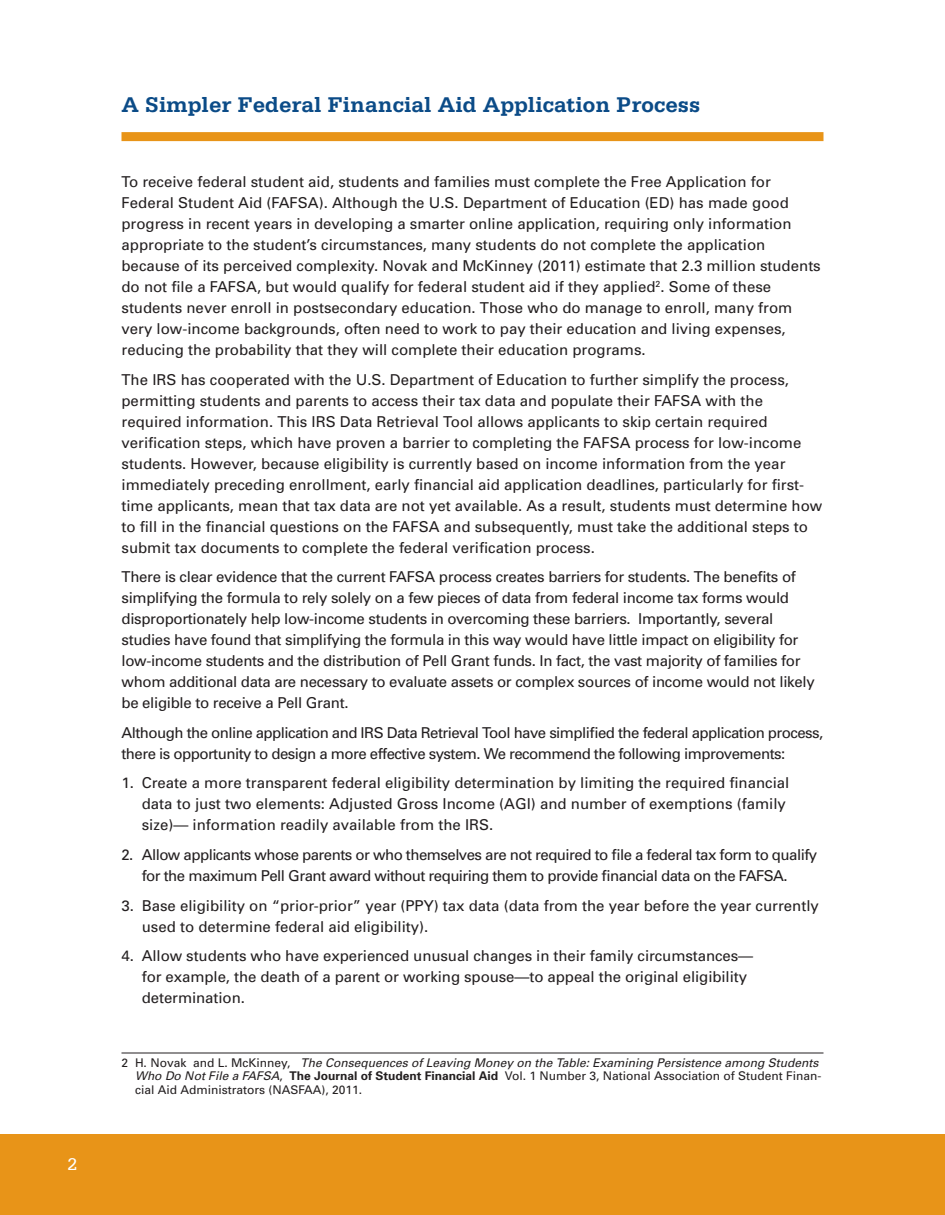
<style>
.page{position:relative;width:945px;height:1215px;background:#fff}
.page>*{position:absolute;margin:0;border:0;box-sizing:border-box;transform-origin:0 0}
.t1{font:700 22.5px "Serifa";color:#0b4b87}
.t2{font:18px "Serifa";color:#fff}
.t3{font:15px/21px "Univers";color:#231f20}
.t4{font:15px/21px "Univers";letter-spacing:-.02em;color:#231f20}
.t5{font:15px/21px "Univers";letter-spacing:-.035em;color:#231f20}
.t6{font:12px/13.5px "Univers";color:#231f20}
.s1{font-style:italic}
.s2{font-weight:700}
</style>
<div class="page">
<div style="left:932px;top:1134px;width:13px;height:81px;background:#e89418"></div>
<div style="left:0;top:1134px;width:932px;height:81px;background:#e89418"></div>
<div style="left:122px;top:132px;width:702px;height:9px;background:#e89418"></div>
<hr style="left:122px;top:1053px;width:702px;height:1px;background:#231f20">
<p class="t2" style="left:68px;top:1155px;width:12px">2</p>
<h2 class="t1" style="left:122px;top:91px;width:580px">A Simpler Federal Financial Aid Application Process</h2>
<p class="t3" style="left:122px;top:171px;width:701px">To receive federal student aid, students and families must complete the Free Application for Federal Student Aid (FAFSA). Although the U.S. Department of Education (ED) has made good progress in recent years in developing a smarter online application, requiring only information appropriate to the student’s circumstances, many students do not complete the application because of its perceived complexity. Novak and McKinney (2011) estimate that 2.3 million students do not file a FAFSA, but would qualify for federal student aid if they applied<sup>2</sup>. Some of these students never enroll in postsecondary education. Those who do manage to enroll, many from very low-income backgrounds, often need to work to pay their education and living expenses, reducing the probability that they will complete their education programs.</p>
<p class="t3" style="left:122px;top:369px;width:702px">The IRS has cooperated with the U.S. Department of Education to further simplify the process, permitting students and parents to access their tax data and populate their FAFSA with the required information. This IRS Data Retrieval Tool allows applicants to skip certain required verification steps, which have proven a barrier to completing the FAFSA process for low-income students. However, because eligibility is currently based on income information from the year immediately preceding enrollment, early financial aid application deadlines, particularly for first&shy;time applicants, mean that tax data are not yet available. As a result, students must determine how to fill in the financial questions on the FAFSA and subsequently, must take the additional steps to submit tax documents to complete the federal verification process.</p>
<p class="t4" style="left:122px;top:566px;width:695px">There is clear evidence that the current FAFSA process creates barriers for students. The benefits of simplifying the formula to rely solely on a few pieces of data from federal income tax forms would disproportionately help low-income students in overcoming these barriers. Importantly, several studies have found that simplifying the formula in this way would have little impact on eligibility for low-income students and the distribution of Pell Grant funds. In fact, the vast majority of families for whom additional data are necessary to evaluate assets or complex sources of income would not likely be eligible to receive a Pell Grant.</p>
<p class="t5" style="left:122px;top:722px;width:703px">Although the online application and IRS Data Retrieval Tool have simplified the federal application process, there is opportunity to design a more effective system. We recommend the following improvements:</p>
<p class="t3" style="left:142px;top:773px;width:649px;text-indent:-20px">1. Create a more transparent federal eligibility determination by limiting the required financial data to just two elements: Adjusted Gross Income (AGI) and number of exemptions (family size)— information readily available from the IRS.</p>
<p class="t5" style="left:142px;top:844px;width:677px;text-indent:-20px">2. Allow applicants whose parents or who themselves are not required to file a federal tax form to qualify for the maximum Pell Grant award without requiring them to provide financial data on the FAFSA.</p>
<p class="t3" style="left:142px;top:895px;width:679px;text-indent:-20px">3. Base eligibility on “prior-prior” year (PPY) tax data (data from the year before the year currently used to determine federal aid eligibility).</p>
<p class="t3" style="left:142px;top:946px;width:613px;text-indent:-20px">4. Allow students who have experienced unusual changes in their family circumstances— for example, the death of a parent or working spouse—to appeal the original eligibility determination.</p>
<p class="t6" style="left:135px;top:1056px;width:688px;text-indent:-14px">2 H. Novak and L. McKinney, <span class="s1">The Consequences of Leaving Money on the Table: Examining Persistence among Students<br>Who Do Not File a FAFSA</span>, <span class="s2">The Journal of Student Financial Aid</span> Vol. 1 Number 3, National Association of Student Finan&shy;cial Aid Administrators (NASFAA), 2011.</p>
</div>
